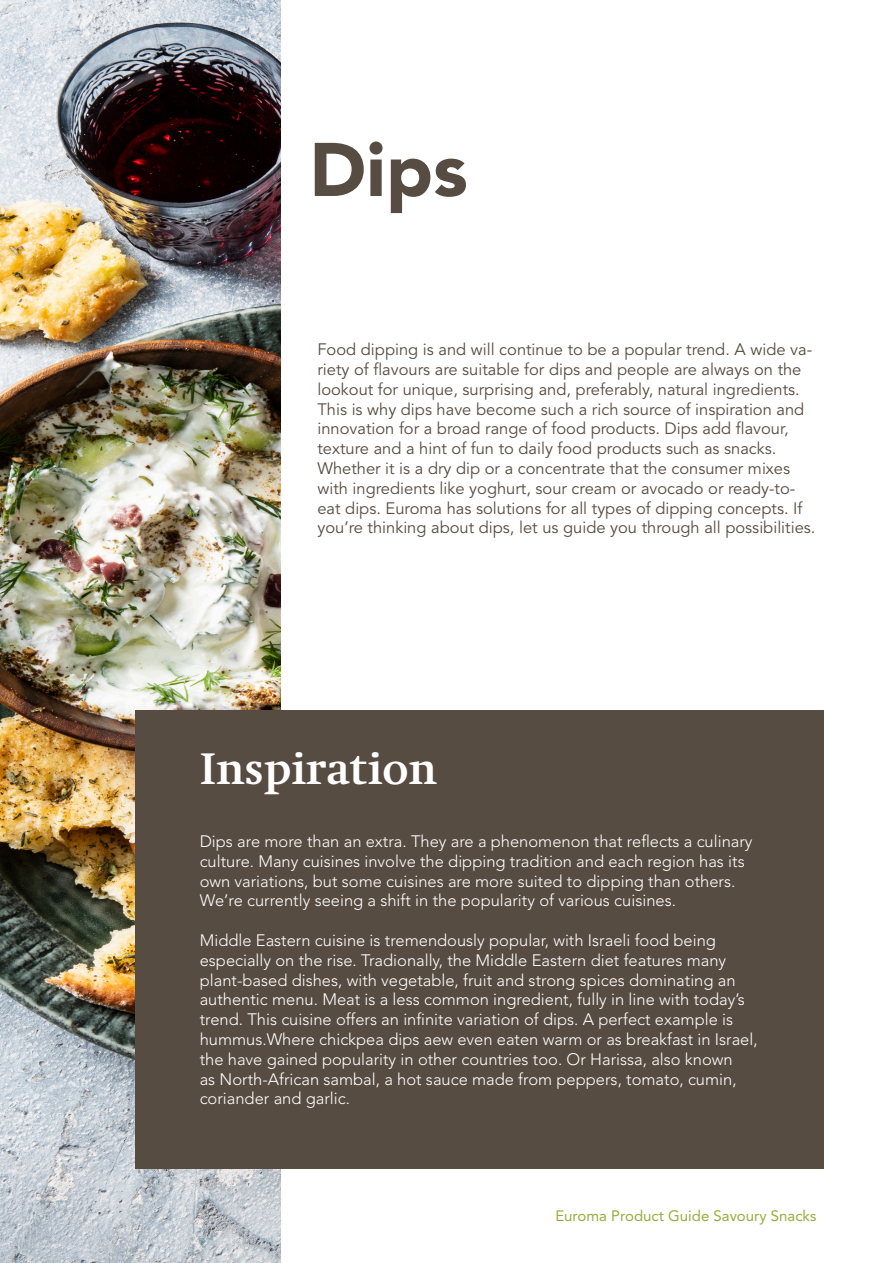
<style>
.page{position:relative;width:893px;height:1263px;background:#fff}
.page>*{position:absolute;margin:0;border:0;box-sizing:border-box;transform-origin:0 0}
.t1{font:900 75px "Avenir LT Std";color:#574c41}
.t2{font:700 45px "Swift LT Std";color:#fff}
.t3{font:300 16.5px/19.8px "Avenir LT Std";color:#fff}
.t4{font:16.5px/19.8px "Avenir LT Std";color:#574c41}
.t5{font:15px "Avenir LT Std";color:#96ad3d}
</style>
<div class="page">
<img style="left:0;top:0;width:281px;height:1263px">
<div style="left:136px;top:710px;width:688px;height:458px;background:#574c41"></div>
<hr style="left:892px;top:140px;width:1px;height:85px;background:#574c41">
<p class="t1" style="left:309px;top:124px;width:160px">Dips</p>
<p class="t4" style="left:317px;top:340px;width:499px">Food dipping is and will continue to be a popular trend. A wide va&shy;riety of flavours are suitable for dips and people are always on the lookout for unique, surprising and, preferably, natural ingredients.<br>This is why dips have become such a rich source of inspiration and innovation for a broad range of food products. Dips add flavour, texture and a hint of fun to daily food products such as snacks.<br>Whether it is a dry dip or a concentrate that the consumer mixes with ingredients like yoghurt, sour cream or avocado or ready-to&shy;eat dips. Euroma has solutions for all types of dipping concepts. If you’re thinking about dips, let us guide you through all possibilities.</p>
<p class="t2" style="left:200px;top:744px;width:239px">Inspiration</p>
<p class="t3" style="left:200px;top:831px;width:554px">Dips are more than an extra. They are a phenomenon that reflects a culinary culture. Many cuisines involve the dipping tradition and each region has its own variations, but some cuisines are more suited to dipping than others.<br>We’re currently seeing a shift in the popularity of various cuisines.</p>
<p class="t3" style="left:200px;top:930px;width:559px">Middle Eastern cuisine is tremendously popular, with Israeli food being especially on the rise. Tradionally, the Middle Eastern diet features many plant-based dishes, with vegetable, fruit and strong spices dominating an authentic menu. Meat is a less common ingredient, fully in line with today’s trend. This cuisine offers an infinite variation of dips. A perfect example is hummus.Where chickpea dips aew even eaten warm or as breakfast in Israel, the have gained popularity in other countries too. Or Harissa, also known<br>as North-African sambal, a hot sauce made from peppers, tomato, cumin, coriander and garlic.</p>
<p class="t5" style="left:555px;top:1207px;width:263px">Euroma Product Guide Savoury Snacks</p>
</div>
